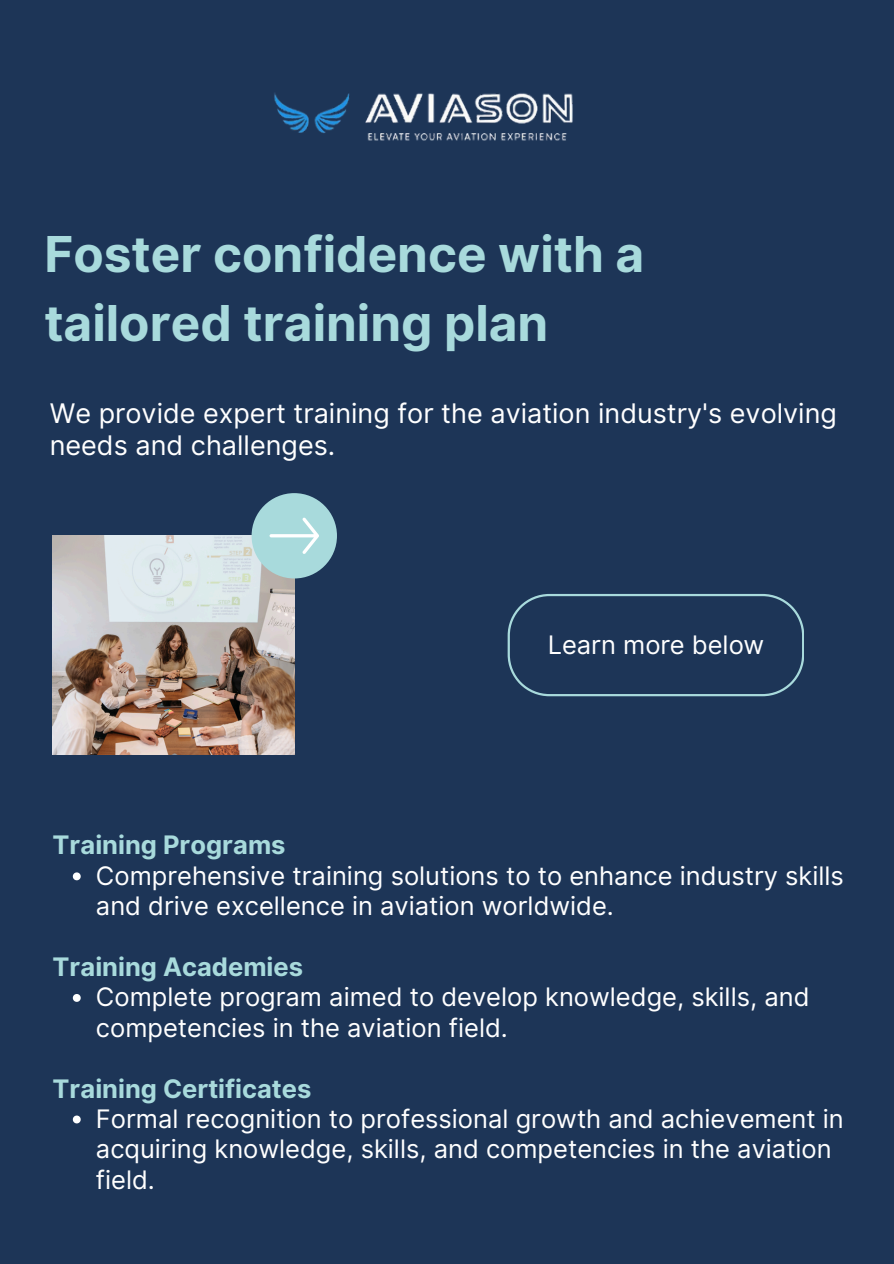
<style>
.page{position:relative;width:894px;height:1264px;background:#fff}
.page>*{position:absolute;margin:0;border:0;box-sizing:border-box;transform-origin:0 0}
.t1{font:700 49.5px/68.7px "Inter";color:#a8dadc}
.t2{font:27px/31.5px "Inter";color:#fff}
.t3{font:25.5px/30.3px "Inter";color:#fff}
.t4{font:700 25.5px "Inter";color:#a8dadc}
</style>
<div class="page">
<div style="left:0;top:0;width:893px;height:1263px;background:#1d3557"></div>
<img style="left:274px;top:93px;width:299px;height:48px">
<svg style="left:507px;top:594px;width:296px;height:102px"></svg>
<svg style="left:73px;top:872px;width:8px;height:8px"></svg>
<svg style="left:73px;top:994px;width:8px;height:7px"></svg>
<svg style="left:73px;top:1115px;width:8px;height:8px"></svg>
<img style="left:53px;top:536px;width:241px;height:218px">
<div style="left:251px;top:493px;width:86px;height:85px;background:#a8dadc;border-radius:50%"></div>
<svg style="left:269px;top:517px;width:50px;height:37px"></svg>
<p class="t1" style="left:44px;top:219px;width:601px">Foster confidence with a tailored training plan</p>
<p class="t2" style="left:50px;top:398px;width:788px">We provide expert training for the aviation industry's evolving needs and challenges.</p>
<h1 class="t3" style="left:547px;top:629px;width:218px">Learn more below</h1>
<p class="t4" style="left:53px;top:829px;width:234px">Training Programs</p>
<p class="t3" style="left:96px;top:860px;width:749px">Comprehensive training solutions to to enhance industry skills and drive excellence in aviation worldwide.</p>
<p class="t4" style="left:53px;top:951px;width:252px">Training Academies</p>
<h2 class="t3" style="left:96px;top:981px;width:714px">Complete program aimed to develop knowledge, skills, and competencies in the aviation field.</h2>
<p class="t4" style="left:53px;top:1072px;width:260px">Training Certificates</p>
<h2 class="t3" style="left:96px;top:1103px;width:749px">Formal recognition to professional growth and achievement in acquiring knowledge, skills, and competencies in the aviation field.</h2>
</div>
